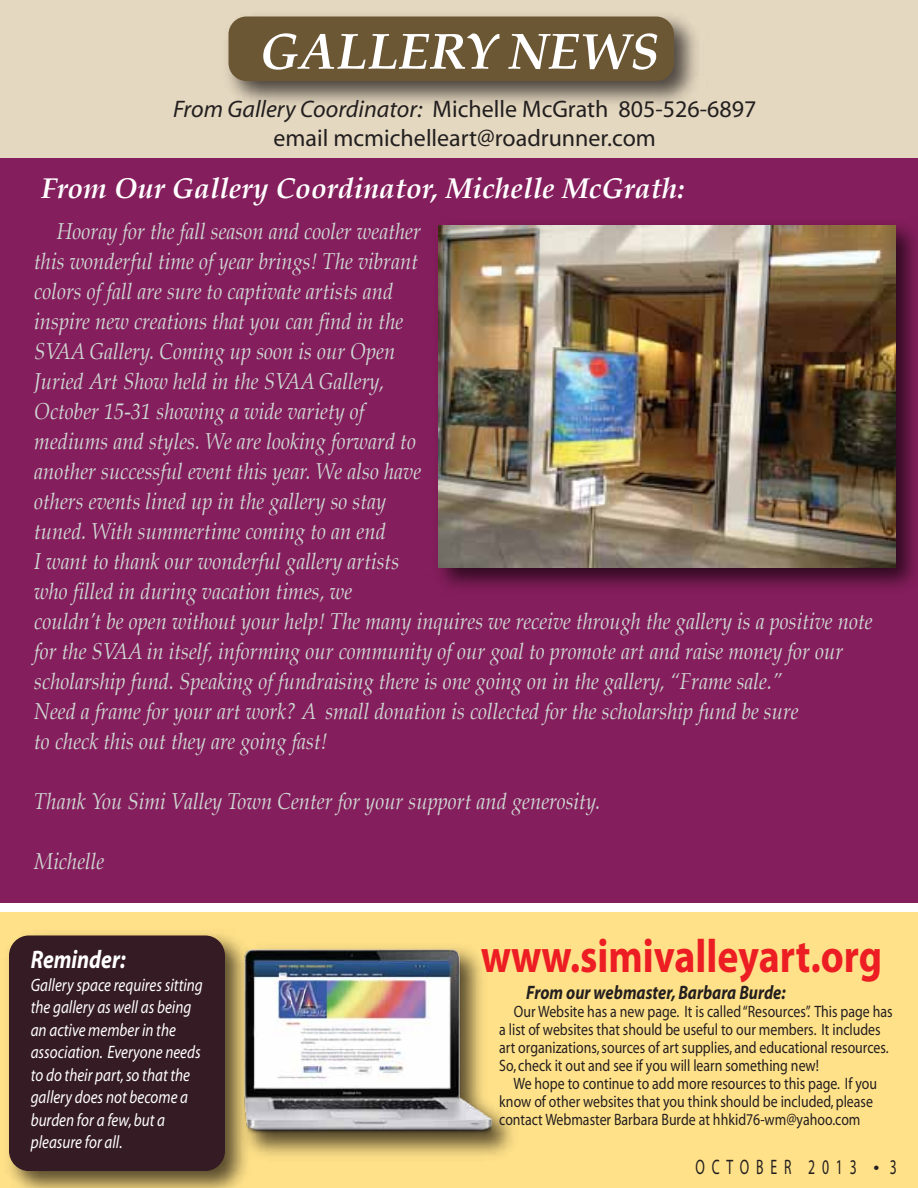
<style>
.page{position:relative;width:918px;height:1188px;background:#fff}
.page>*{position:absolute;margin:0;border:0;box-sizing:border-box;transform-origin:0 0}
.t1{font:italic 700 51px "Palatino";color:#fff}
.t2{font:700 46.8px "Myriad";color:#ed1d24;scale:.85 1}
.t3{font:italic 700 28.5px "Palatino";color:#fff}
.t4{font:italic 700 25.5px "Myriad";color:#fff;scale:.84 1}
.t5{font:24px/28.8px "Myriad";color:#231f20;text-align:center}
.t6{font:italic 22.5px/30px "Palatino";color:#cfd6d3;scale:.9 1}
.t7{font:21px "Myriad";letter-spacing:.5em;color:#231f20;scale:.65 1}
.t8{font:italic 700 19.5px "Myriad";color:#231f20;scale:.84 1}
.t9{font:italic 18px/22.5px "Myriad";color:#fff;scale:.84 1}
.t10{font:16.5px/18px "Myriad";color:#231f20;scale:.84 1}
.s1{font-style:italic}
</style>
<div class="page">
<div style="left:0;top:0;width:918px;height:158px;background:#e4d8c0"></div>
<div style="left:0;top:912px;width:918px;height:276px;background:#ffe189"></div>
<div style="left:0;top:158px;width:918px;height:745px;background:#841e5c"></div>
<img style="left:228px;top:16px;width:469px;height:89px">
<div style="left:229px;top:16px;width:445px;height:65px;background:#6c5735;border-radius:18px"></div>
<img style="left:258px;top:1111px;width:255px;height:45px">
<img style="left:258px;top:948px;width:237px;height:186px">
<img style="left:438px;top:225px;width:477px;height:362px">
<img style="left:439px;top:226px;width:456px;height:342px">
<img style="left:9px;top:934px;width:249px;height:254px">
<div style="left:9px;top:935px;width:216px;height:236px;background:#351b23;border-radius:20px"></div>
<h1 class="t1" style="left:259px;top:27px;width:401px">GALLERY NEWS</h1>
<p class="t5" style="left:173px;top:96px;width:585px"><span class="s1">From Gallery Coordinator:</span> Michelle McGrath 805-526-6897 email mcmichelleart@roadrunner.com</p>
<p class="t3" style="left:41px;top:175px;width:645px">From Our Gallery Coordinator, Michelle McGrath:</p>
<p class="t6" style="left:34px;top:218px;width:933px;text-indent:22px">Hooray for the fall season and cooler weather<br>this wonderful time of year brings! The vibrant<br>colors of fall are sure to captivate artists and<br>inspire new creations that you can find in the<br>SVAA Gallery. Coming up soon is our Open<br>Juried Art Show held in the SVAA Gallery,<br>October 15-31 showing a wide variety of<br>mediums and styles. We are looking forward to<br>another successful event this year. We also have<br>others events lined up in the gallery so stay<br>tuned. With summertime coming to an end<br>I want to thank our wonderful gallery artists<br>who filled in during vacation times, we<br>couldn’t be open without your help! The many inquires we receive through the gallery is a positive note for the SVAA in itself, informing our community of our goal to promote art and raise money for our scholarship fund. Speaking of fundraising there is one going on in the gallery, “Frame sale.”<br>Need a frame for your art work? A small donation is collected for the scholarship fund be sure<br>to check this out they are going fast!</p>
<p class="t6" style="left:34px;top:788px;width:631px">Thank You Simi Valley Town Center for your support and generosity.</p>
<p class="t6" style="left:34px;top:848px;width:79px">Michelle</p>
<p class="t4" style="left:31px;top:946px;width:115px">Reminder:</p>
<p class="t9" style="left:31px;top:974px;width:206px">Gallery space requires sitting the gallery as well as being an active member in the association. Everyone needs to do their part, so that the gallery does not become a burden for a few, but a pleasure for all.</p>
<h2 class="t2" style="left:481px;top:932px;width:474px">www.simivalleyart.org</h2>
<p class="t8" style="left:526px;top:983px;width:310px">From our webmaster, Barbara Burde:</p>
<p class="t10" style="left:499px;top:1004px;width:470px;text-indent:15px">Our Website has a new page. It is called “Resources”. This page has a list of websites that should be useful to our members. It includes art organizations, sources of art supplies, and educational resources.<br>So, check it out and see if you will learn something new!</p>
<p class="t10" style="left:499px;top:1076px;width:451px;text-indent:14px">We hope to continue to add more resources to this page. If you know of other websites that you think should be included, please contact Webmaster Barbara Burde at hhkid76-wm@yahoo.com</p>
<p class="t7" style="left:696px;top:1156px;width:250px">OCTOBER 2013</p>
<p class="t7" style="left:890px;top:1156px;width:12px">3</p>
</div>
